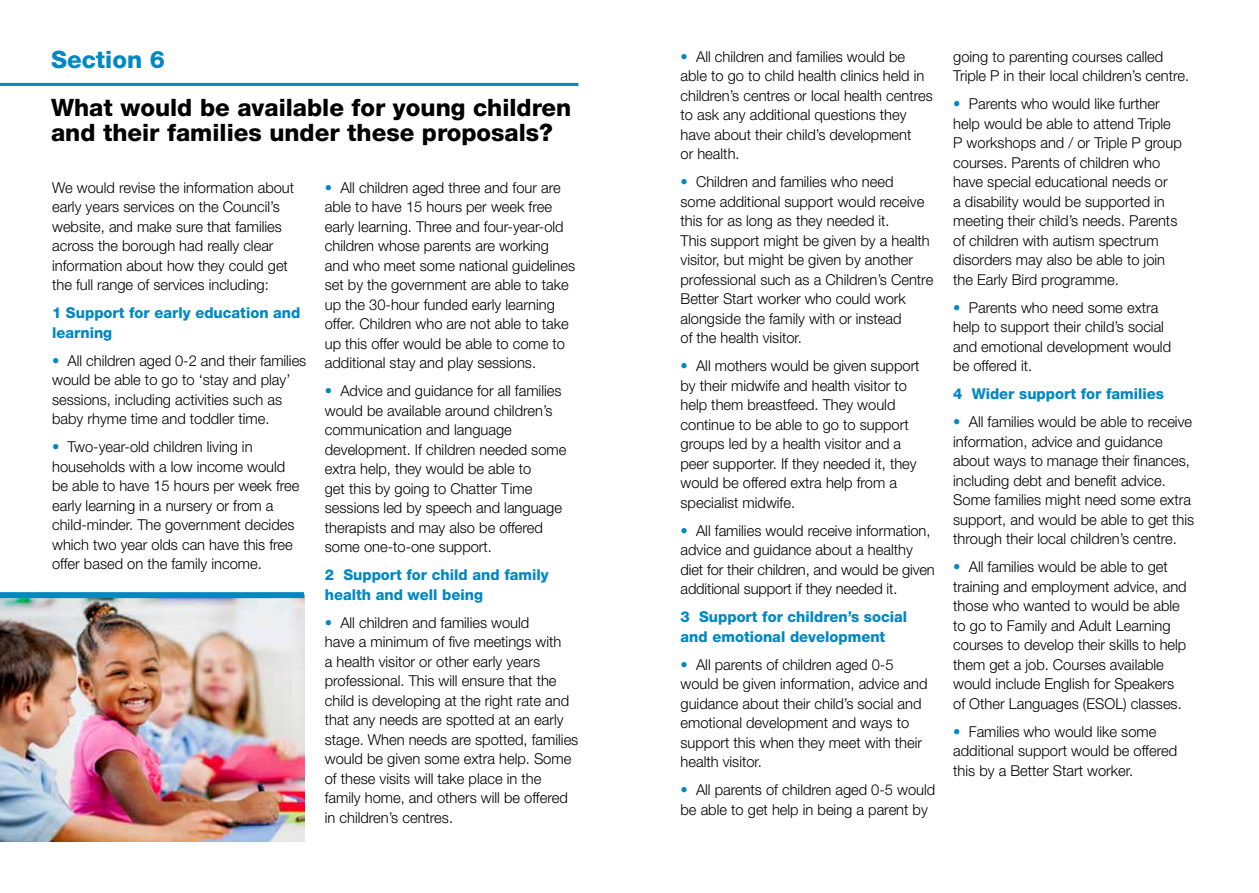
<style>
.page{position:relative;width:1259px;height:893px;background:#fff}
.page>*{position:absolute;margin:0;border:0;box-sizing:border-box;transform-origin:0 0}
.t1{font:800 24px/25.5px "Helvetica Neue LT Std";color:#000}
.t2{font:800 24px "Helvetica Neue LT Std";color:#0088c2}
.t3{font:300 15px/19.5px "Helvetica Neue LT Std";color:#000}
.t4{font:800 15px/19.5px "Helvetica Neue LT Std";color:#0088c2}
.s1{color:#0088c2}
</style>
<div class="page">
<img style="left:0;top:598px;width:304px;height:244px">
<hr style="left:0;top:83px;width:578px;height:3px;background:#0088c2">
<div style="left:0;top:592px;width:304px;height:6px;background:#0088c2"></div>
<h1 class="t2" style="left:51px;top:45px;width:115px">Section 6</h1>
<h1 class="t1" style="left:51px;top:94px;width:522px">What would be available for young children and their families under these proposals?</h1>
<p class="t3" style="left:52px;top:178px;width:244px">We would revise the information about early years services on the Council’s website, and make sure that families across the borough had really clear information about how they could get the full range of services including:</p>
<p class="t4" style="left:52px;top:303px;width:250px">1 Support for early education and learning</p>
<p class="t3" style="left:52px;top:351px;width:256px"><span class="s1">•</span> All children aged 0-2 and their families would be able to go to ‘stay and play’ sessions, including activities such as baby rhyme time and toddler time.</p>
<p class="t3" style="left:52px;top:437px;width:249px"><span class="s1">•</span> Two-year-old children living in households with a low income would be able to have 15 hours per week free early learning in a nursery or from a child-minder. The government decides which two year olds can have this free offer based on the family income.</p>
<p class="t3" style="left:325px;top:178px;width:252px"><span class="s1">•</span> All children aged three and four are able to have 15 hours per week free early learning. Three and four-year-old children whose parents are working and who meet some national guidelines set by the government are able to take up the 30-hour funded early learning offer. Children who are not able to take up this offer would be able to come to additional stay and play sessions.</p>
<p class="t3" style="left:325px;top:381px;width:243px"><span class="s1">•</span> Advice and guidance for all families would be available around children’s communication and language development. If children needed some extra help, they would be able to<br>get this by going to Chatter Time sessions led by speech and language therapists and may also be offered some one-to-one support.</p>
<p class="t4" style="left:325px;top:565px;width:225px">2 Support for child and family health and well being</p>
<p class="t3" style="left:325px;top:613px;width:255px"><span class="s1">•</span> All children and families would<br>have a minimum of five meetings with<br>a health visitor or other early years professional. This will ensure that the child is developing at the right rate and that any needs are spotted at an early stage. When needs are spotted, families would be given some extra help. Some of these visits will take place in the family home, and others will be offered in children’s centres.</p>
<p class="t3" style="left:680px;top:46px;width:254px"><span class="s1">•</span> All children and families would be able to go to child health clinics held in children’s centres or local health centres to ask any additional questions they have about their child’s development<br>or health.</p>
<p class="t3" style="left:680px;top:172px;width:254px"><span class="s1">•</span> Children and families who need<br>some additional support would receive this for as long as they needed it.<br>This support might be given by a health visitor, but might be given by another professional such as a Children’s Centre Better Start worker who could work alongside the family with or instead<br>of the health visitor.</p>
<p class="t3" style="left:680px;top:356px;width:241px"><span class="s1">•</span> All mothers would be given support by their midwife and health visitor to help them breastfeed. They would continue to be able to go to support groups led by a health visitor and a peer supporter. If they needed it, they would be offered extra help from a specialist midwife.</p>
<p class="t3" style="left:680px;top:520px;width:256px"><span class="s1">•</span> All families would receive information, advice and guidance about a healthy diet for their children, and would be given additional support if they needed it.</p>
<p class="t4" style="left:680px;top:607px;width:228px">3 Support for children’s social and emotional development</p>
<p class="t3" style="left:680px;top:654px;width:248px"><span class="s1">•</span> All parents of children aged 0-5 would be given information, advice and guidance about their child’s social and emotional development and ways to support this when they meet with their health visitor.</p>
<p class="t3" style="left:680px;top:780px;width:256px"><span class="s1">•</span> All parents of children aged 0-5 would be able to get help in being a parent by</p>
<p class="t3" style="left:953px;top:46px;width:237px">going to parenting courses called<br>Triple P in their local children’s centre.</p>
<p class="t3" style="left:953px;top:94px;width:230px"><span class="s1">•</span> Parents who would like further help would be able to attend Triple P workshops and / or Triple P group courses. Parents of children who have special educational needs or<br>a disability would be supported in meeting their child’s needs. Parents of children with autism spectrum disorders may also be able to join the Early Bird programme.</p>
<p class="t3" style="left:953px;top:297px;width:219px"><span class="s1">•</span> Parents who need some extra help to support their child’s social and emotional development would be offered it.</p>
<p class="t4" style="left:953px;top:384px;width:212px">4 Wider support for families</p>
<p class="t3" style="left:953px;top:412px;width:242px"><span class="s1">•</span> All families would be able to receive information, advice and guidance about ways to manage their finances, including debt and benefit advice.<br>Some families might need some extra support, and would be able to get this through their local children’s centre.</p>
<p class="t3" style="left:953px;top:557px;width:235px"><span class="s1">•</span> All families would be able to get training and employment advice, and those who wanted to would be able to go to Family and Adult Learning courses to develop their skills to help them get a job. Courses available would include English for Speakers of Other Languages (ESOL) classes.</p>
<p class="t3" style="left:953px;top:721px;width:225px"><span class="s1">•</span> Families who would like some additional support would be offered this by a Better Start worker.</p>
</div>
